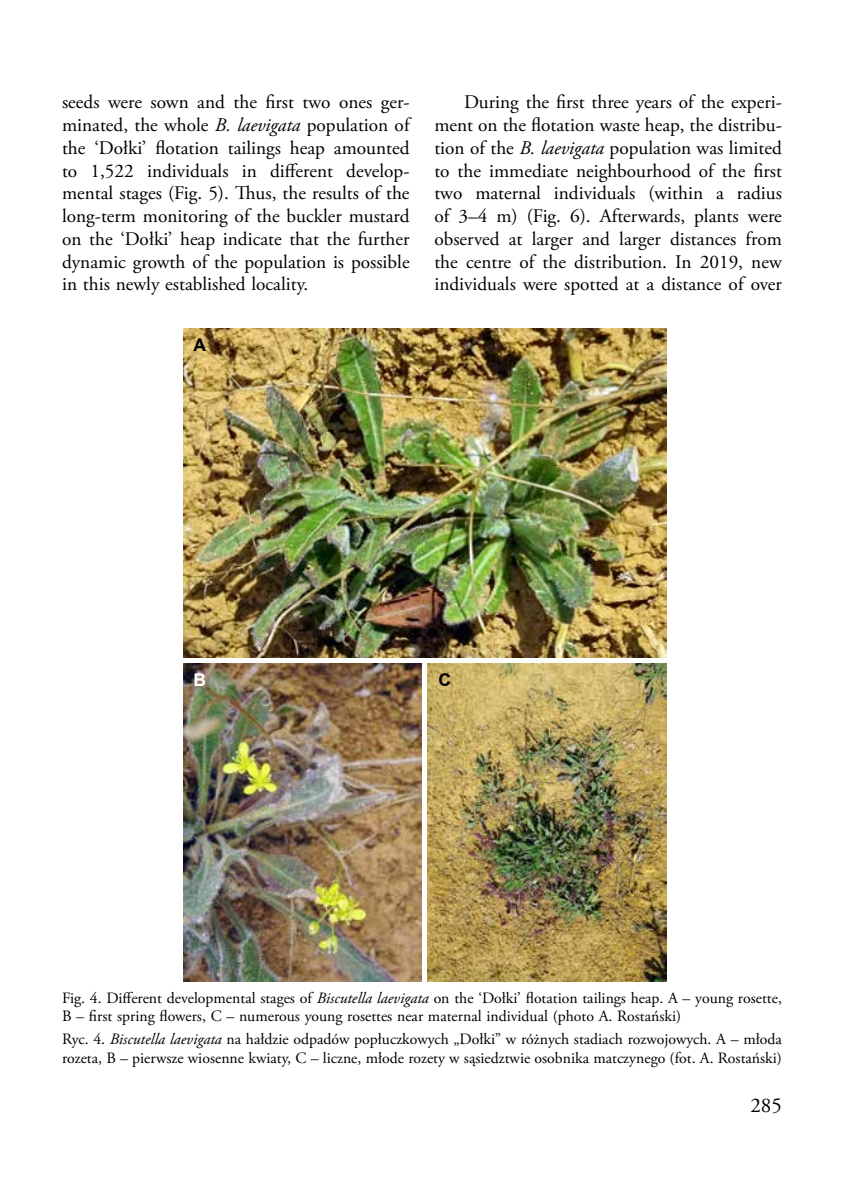
<style>
.page{position:relative;width:844px;height:1191px;background:#fff}
.page>*{position:absolute;margin:0;border:0;box-sizing:border-box;transform-origin:0 0}
.t1{font:21px "Adobe Garamond Pro";color:#000}
.t2{font:19.25px/22.8px "Adobe Garamond Pro";color:#000;text-align:justify}
.t3{font:700 17.5px "Arial";color:#000}
.t4{font:700 17.5px "Arial";color:#fff}
.t5{font:15.75px/18.4px "Adobe Garamond Pro";letter-spacing:-.01em;color:#000}
.s1{font-style:italic}
</style>
<div class="page">
<img style="left:184px;top:328px;width:482px;height:329px">
<img style="left:184px;top:663px;width:237px;height:318px">
<img style="left:428px;top:663px;width:238px;height:318px">
<p class="t2" style="left:62px;top:91px;width:349px">seeds were sown and the first two ones ger&shy;minated, the whole <span class="s1">B. laevigata</span> population of the ‘Dołki’ flotation tailings heap amounted to 1,522 individuals in different develop&shy;mental stages (Fig. 5). Thus, the results of the long-term monitoring of the buckler mustard on the ‘Dołki’ heap indicate that the further dynamic growth of the population is possible in this newly established locality.</p>
<p class="t2" style="left:434px;top:91px;width:349px;text-indent:30px">During the first three years of the experi&shy;ment on the flotation waste heap, the distribu&shy;tion of the <span class="s1">B. laevigata</span> population was limited to the immediate neighbourhood of the first two maternal individuals (within a radius of 3–4 m) (Fig. 6). Afterwards, plants were observed at larger and larger distances from the centre of the distribution. In 2019, new individuals were spotted at a distance of over</p>
<p class="t3" style="left:193px;top:332px;width:14px">A</p>
<p class="t4" style="left:193px;top:668px;width:14px">B</p>
<p class="t3" style="left:438px;top:668px;width:14px">C</p>
<p class="t5" style="left:62px;top:989px;width:721px">Fig. 4. Different developmental stages of <span class="s1">Biscutella laevigata</span> on the ‘Dołki’ flotation tailings heap. A – young rosette,<br>B – first spring flowers, C – numerous young rosettes near maternal individual (photo A. Rostański)</p>
<p class="t5" style="left:62px;top:1030px;width:721px">Ryc. 4. <span class="s1">Biscutella laevigata</span> na hałdzie odpadów popłuczkowych „Dołki” w różnych stadiach rozwojowych. A – młoda rozeta, B – pierwsze wiosenne kwiaty, C – liczne, młode rozety w sąsiedztwie osobnika matczynego (fot. A. Rostański)</p>
<p class="t1" style="left:750px;top:1092px;width:33px">285</p>
</div>
